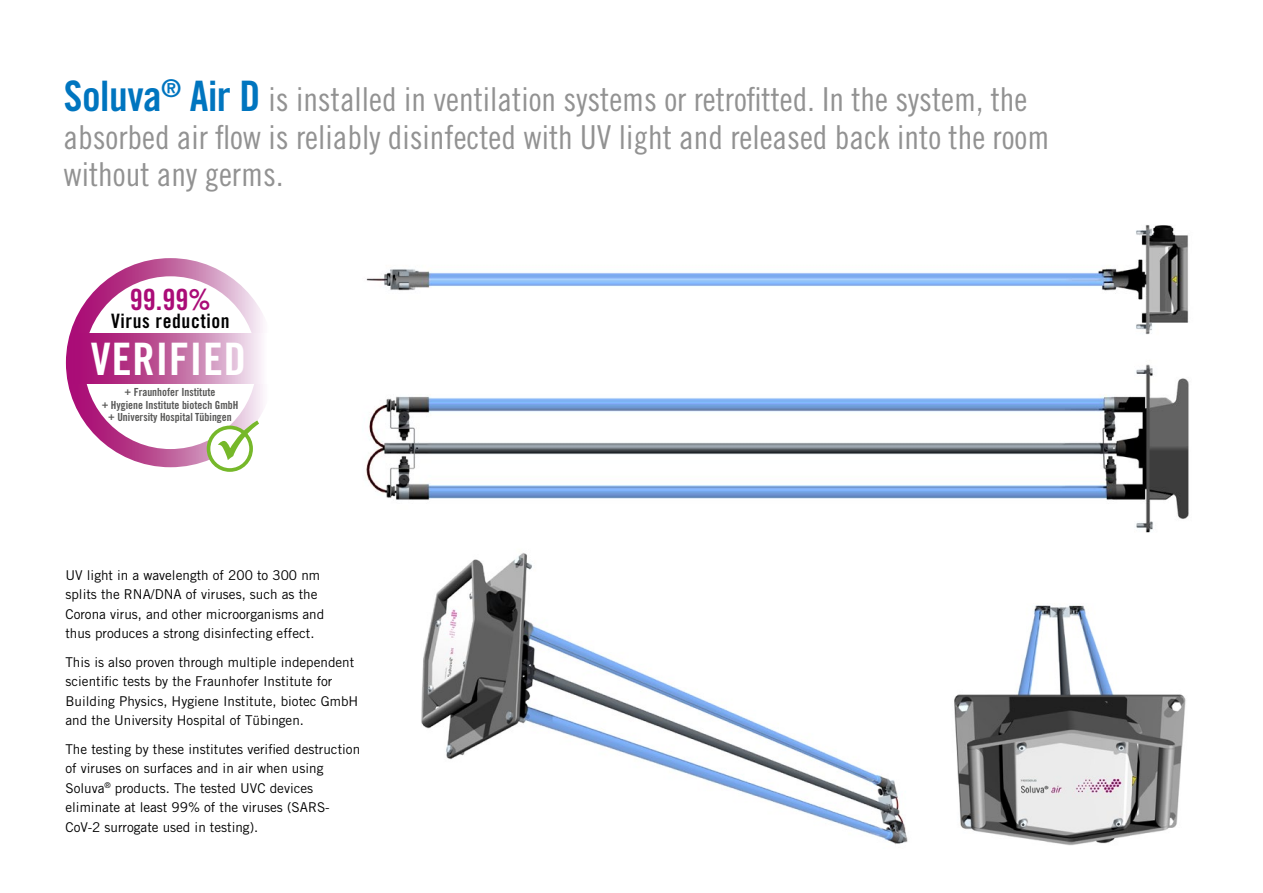
<style>
.page{position:relative;width:1263px;height:893px;background:#fff}
.page>*{position:absolute;margin:0;border:0;box-sizing:border-box;transform-origin:0 0}
.t1{font:44.7px "Trade Gothic LT Bold Cond Twenty";letter-spacing:.02em;color:#fff}
.t2{font:42px "Trade Gothic LT Bold Cond Twenty";letter-spacing:-.01em;color:#0075bf}
.t3{font:33px/37.5px "Trade Gothic LT Cond Eighteen";color:#929292}
.t4{font:29.25px "Trade Gothic LT Bold Cond Twenty";color:#aa0c77}
.t5{font:19.8px "Trade Gothic LT Bold Cond Twenty";letter-spacing:.03em;color:#000}
.t6{font:13.5px/19.5px "Trade Gothic LT";color:#000}
.t7{font:11.1px/12.6px "Trade Gothic LT Bold Cond Twenty";color:#575756;text-align:center}
</style>
<div class="page">
<img style="left:366px;top:225px;width:823px;height:110px">
<img style="left:365px;top:364px;width:824px;height:169px">
<img style="left:954px;top:605px;width:232px;height:241px">
<img style="left:421px;top:553px;width:487px;height:292px">
<svg style="left:75px;top:267px;width:191px;height:191px"></svg>
<div style="left:66px;top:258px;width:209px;height:209px;border:18px solid #fff;border-radius:50%"></div>
<svg style="left:74px;top:333px;width:194px;height:50px;background:#c66ca6"></svg>
<svg style="left:209px;top:427px;width:42px;height:43px"></svg>
<div style="left:207px;top:426px;width:46px;height:46px;border:4px solid #76b82a;border-radius:50%"></div>
<svg style="left:215px;top:419px;width:44px;height:43px"></svg>
<h2 class="t2" style="left:64px;top:71px;width:198px">Soluva<sup>®</sup> Air D</h2>
<h3 class="t3" style="left:63px;top:80px;width:987px;text-indent:205px">is installed in ventilation systems or retrofitted. In the system, the absorbed air flow is reliably disinfected with UV light and released back into the room without any germs.</h3>
<h3 class="t4" style="left:130px;top:282px;width:83px">99.99%</h3>
<h3 class="t5" style="left:111px;top:309px;width:120px">Virus reduction</h3>
<h1 class="t1" style="left:91px;top:331px;width:157px">VERIFIED</h1>
<p class="t7" style="left:102px;top:386px;width:138px">+ Fraunhofer Institute<br>+ Hygiene Institute biotech GmbH + University Hospital Tübingen</p>
<p class="t6" style="left:65px;top:565px;width:260px">UV light in a wavelength of 200 to 300 nm splits the RNA/DNA of viruses, such as the Corona virus, and other microorganisms and thus produces a strong disinfecting effect.</p>
<p class="t6" style="left:65px;top:652px;width:294px">This is also proven through multiple independent scientific tests by the Fraunhofer Institute for Building Physics, Hygiene Institute, biotec GmbH and the University Hospital of Tübingen.</p>
<p class="t6" style="left:65px;top:739px;width:296px">The testing by these institutes verified destruction of viruses on surfaces and in air when using Soluva<sup>®</sup> products. The tested UVC devices eliminate at least 99% of the viruses (SARS-CoV-2 surrogate used in testing).</p>
</div>
